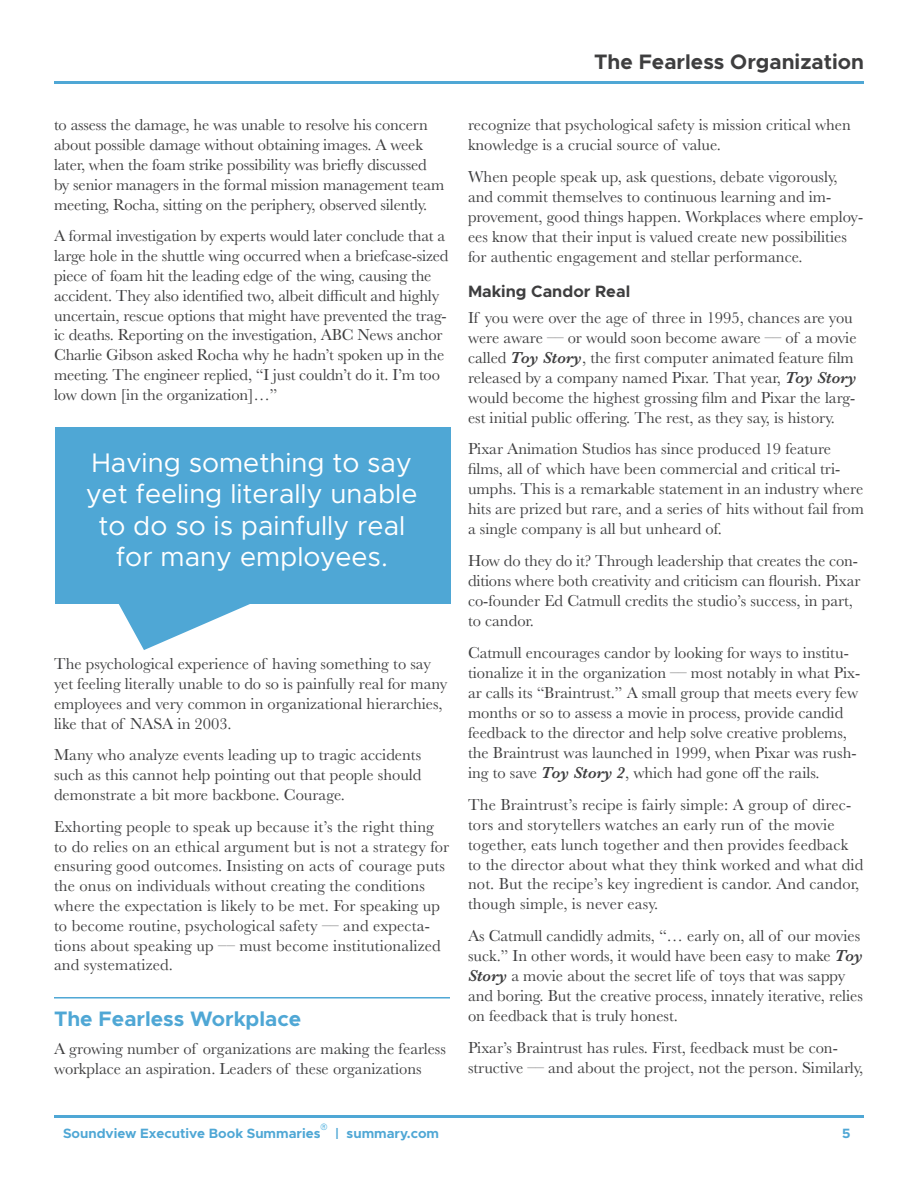
<style>
.page{position:relative;width:918px;height:1188px;background:#fff}
.page>*{position:absolute;margin:0;border:0;box-sizing:border-box;transform-origin:0 0}
.Pull_Quote{font:27px/31.5px "Metropolis";color:#fff;text-align:center}
.t1{font:700 21px "Metropolis";color:#3e3e3f}
.Sectiont_Title_With{font:700 21px "Metropolis";color:#4fa7d5}
.Body_Copy{font:16.5px/20px "Baskerville";color:#3e3e3f}
.Subheading{font:700 16.5px "Metropolis";color:#3e3e3f}
.t2{font:700 13.5px "Metropolis";color:#4fa7d5}
.t3{font:300 condensed 8.7px "Univers LT Std";color:#36a5da}
.s1{font-weight:600;font-style:italic}
</style>
<div class="page">
<hr style="left:54px;top:1115px;width:810px;height:3px;background:#4fa7d5">
<hr style="left:54px;top:81px;width:810px;height:3px;background:#4fa7d5">
<hr style="left:54px;top:997px;width:396px;height:2px;background:#4fa7d5">
<div style="left:55px;top:428px;width:396px;height:176px;background:#4fa7d5"></div>
<svg style="left:119px;top:604px;width:131px;height:46px"></svg>
<p class="Body_Copy" style="left:54px;top:115px;width:392px">to assess the damage, he was unable to resolve his concern about possible damage without obtaining images. A week later, when the foam strike possibility was briefly discussed by senior managers in the formal mission management team meeting, Rocha, sitting on the periphery, observed silently.</p>
<p class="Body_Copy" style="left:54px;top:226px;width:396px">A formal investigation by experts would later conclude that a large hole in the shuttle wing occurred when a briefcase-sized piece of foam hit the leading edge of the wing, causing the accident. They also identified two, albeit difficult and highly uncertain, rescue options that might have prevented the trag&shy;ic deaths. Reporting on the investigation, ABC News anchor Charlie Gibson asked Rocha why he hadn’t spoken up in the meeting. The engineer replied, “I just couldn’t do it. I’m too low down [in the organization]…”</p>
<p class="Pull_Quote" style="left:86px;top:447px;width:333px">Having something to say yet feeling literally unable to do so is painfully real for many employees.</p>
<p class="Body_Copy" style="left:54px;top:654px;width:395px">The psychological experience of having something to say yet feeling literally unable to do so is painfully real for many employees and very common in organizational hierarchies, like that of NASA in 2003.</p>
<p class="Body_Copy" style="left:54px;top:745px;width:369px;text-align:justify">Many who analyze events leading up to tragic accidents such as this cannot help pointing out that people should demonstrate a bit more backbone. Courage.</p>
<p class="Body_Copy" style="left:54px;top:817px;width:397px">Exhorting people to speak up because it’s the right thing to do relies on an ethical argument but is not a strategy for ensuring good outcomes. Insisting on acts of courage puts the onus on individuals without creating the conditions where the expectation is likely to be met. For speaking up to become routine, psychological safety –– and expecta&shy;tions about speaking up –– must become institutionalized and systematized.</p>
<p class="Sectiont_Title_With" style="left:54px;top:1005px;width:249px">The Fearless Workplace</p>
<p class="Body_Copy" style="left:54px;top:1039px;width:393px">A growing number of organizations are making the fearless workplace an aspiration. Leaders of these organizations</p>
<p class="t1" style="left:594px;top:49px;width:271px">The Fearless Organization</p>
<p class="Body_Copy" style="left:468px;top:115px;width:384px">recognize that psychological safety is mission critical when knowledge is a crucial source of value.</p>
<p class="Body_Copy" style="left:468px;top:167px;width:397px">When people speak up, ask questions, debate vigorously, and commit themselves to continuous learning and im&shy;provement, good things happen. Workplaces where employ&shy;ees know that their input is valued create new possibilities for authentic engagement and stellar performance.</p>
<p class="Subheading" style="left:468px;top:281px;width:164px">Making Candor Real</p>
<p class="Body_Copy" style="left:468px;top:308px;width:390px">If you were over the age of three in 1995, chances are you were aware –– or would soon become aware –– of a movie called <span class="s1">Toy Story</span>, the first computer animated feature film released by a company named Pixar. That year, <span class="s1">Toy Story </span>would become the highest grossing film and Pixar the larg&shy;est initial public offering. The rest, as they say, is history.</p>
<p class="Body_Copy" style="left:468px;top:439px;width:397px">Pixar Animation Studios has since produced 19 feature films, all of which have been commercial and critical tri&shy;umphs. This is a remarkable statement in an industry where hits are prized but rare, and a series of hits without fail from a single company is all but unheard of.</p>
<p class="Body_Copy" style="left:468px;top:551px;width:394px">How do they do it? Through leadership that creates the con&shy;ditions where both creativity and criticism can flourish. Pixar co-founder Ed Catmull credits the studio’s success, in part, to candor.</p>
<p class="Body_Copy" style="left:468px;top:643px;width:394px">Catmull encourages candor by looking for ways to institu&shy;tionalize it in the organization –– most notably in what Pix&shy;ar calls its “Braintrust.” A small group that meets every few months or so to assess a movie in process, provide candid feedback to the director and help solve creative problems, the Braintrust was launched in 1999, when Pixar was rush&shy;ing to save <span class="s1">Toy Story 2</span>, which had gone off the rails.</p>
<p class="Body_Copy" style="left:468px;top:795px;width:397px">The Braintrust’s recipe is fairly simple: A group of direc&shy;tors and storytellers watches an early run of the movie together, eats lunch together and then provides feedback to the director about what they think worked and what did not. But the recipe’s key ingredient is candor. And candor, though simple, is never easy.</p>
<p class="Body_Copy" style="left:468px;top:926px;width:397px">As Catmull candidly admits, “… early on, all of our movies suck.” In other words, it would have been easy to make <span class="s1">Toy Story</span> a movie about the secret life of toys that was sappy and boring. But the creative process, innately iterative, relies on feedback that is truly honest.</p>
<p class="Body_Copy" style="left:468px;top:1038px;width:397px">Pixar’s Braintrust has rules. First, feedback must be con&shy;structive –– and about the project, not the person. Similarly,</p>
<p class="t3" style="left:321px;top:1121px;width:8px">®</p>
<p class="t2" style="left:63px;top:1124px;width:259px">Soundview Executive Book Summaries</p>
<p class="t2" style="left:842px;top:1124px;width:10px">5</p>
<p class="t2" style="left:335px;top:1124px;width:106px">| summary.com</p>
</div>
